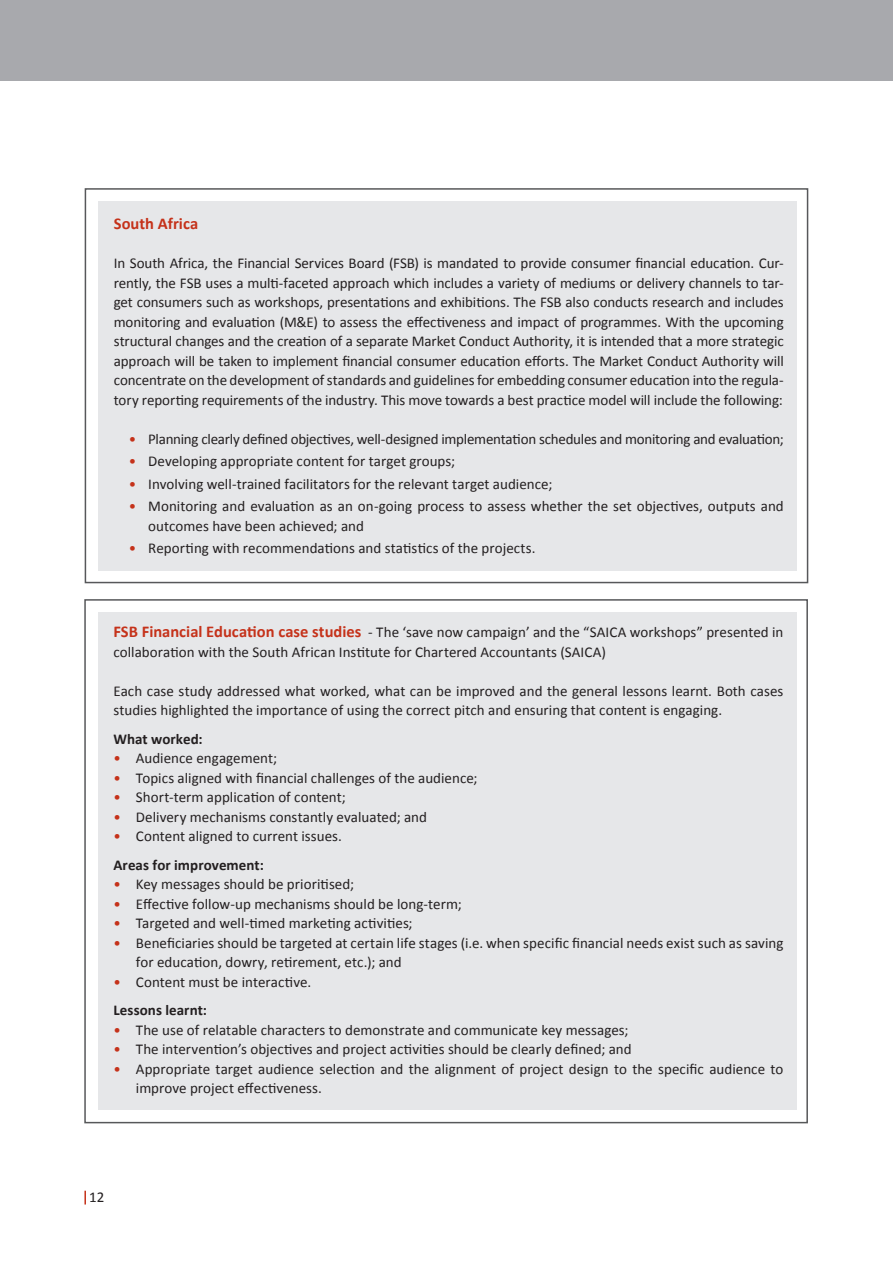
<style>
.page{position:relative;width:893px;height:1263px;background:#fff}
.page>*{position:absolute;margin:0;border:0;box-sizing:border-box;transform-origin:0 0}
.t1{font:700 16.5px "Calibri";color:#c5321a}
.t2{font:15px/19.5px "Calibri";color:#231f20}
.t3{font:700 15px "Calibri";letter-spacing:.005em;color:#231f20}
.s1{color:#c5321a}
.s2{font-weight:700;font-size:16.5px;color:#c5321a}
.s3{font-weight:700}
</style>
<div class="page">
<div style="left:0;top:0;width:893px;height:81px;background:#a8a9ad"></div>
<svg style="left:84px;top:1191px;width:2px;height:13px"></svg>
<div style="left:98px;top:201px;width:699px;height:369px;background:#e6e7e9"></div>
<div style="left:85px;top:188px;width:723px;height:395px;border:2px solid #57585a"></div>
<div style="left:98px;top:612px;width:699px;height:497px;background:#e6e7e9"></div>
<p class="t1" style="left:114px;top:213px;width:86px">South Africa</p>
<p class="t2" style="left:114px;top:254px;width:672px;text-align:justify">In South Africa, the Financial Services Board (FSB) is mandated to provide consumer financial education. Cur&shy;rently, the FSB uses a multi-faceted approach which includes a variety of mediums or delivery channels to tar&shy;get consumers such as workshops, presentations and exhibitions. The FSB also conducts research and includes monitoring and evaluation (M&amp;E) to assess the effectiveness and impact of programmes. With the upcoming structural changes and the creation of a separate Market Conduct Authority, it is intended that a more strategic approach will be taken to implement financial consumer education efforts. The Market Conduct Authority will concentrate on the development of standards and guidelines for embedding consumer education into the regula&shy;tory reporting requirements of the industry. This move towards a best practice model will include the following:</p>
<p class="t2" style="left:129px;top:429px;width:657px"><span class="s1">•</span> Planning clearly defined objectives, well-designed implementation schedules and monitoring and evaluation;</p>
<p class="t2" style="left:129px;top:452px;width:328px"><span class="s1">•</span> Developing appropriate content for target groups;</p>
<p class="t2" style="left:129px;top:474px;width:425px"><span class="s1">•</span> Involving well-trained facilitators for the relevant target audience;</p>
<p class="t2" style="left:148px;top:497px;width:637px;text-indent:-20px"><span class="s1">•</span> Monitoring and evaluation as an on-going process to assess whether the set objectives, outputs and outcomes have been achieved; and</p>
<p class="t2" style="left:129px;top:539px;width:408px"><span class="s1">•</span> Reporting with recommendations and statistics of the projects.</p>
<p class="t2" style="left:113px;top:622px;width:672px"><span class="s2">FSB Financial Education case studies</span> - The ‘save now campaign’ and the “SAICA workshops” presented in collaboration with the South African Institute for Chartered Accountants (SAICA)</p>
<p class="t2" style="left:113px;top:681px;width:672px">Each case study addressed what worked, what can be improved and the general lessons learnt. Both cases studies highlighted the importance of using the correct pitch and ensuring that content is engaging.</p>
<p class="t3" style="left:113px;top:729px;width:91px">What worked:</p>
<p class="t2" style="left:113px;top:748px;width:165px"><span class="s1">•</span> Audience engagement;</p>
<p class="t2" style="left:113px;top:768px;width:366px"><span class="s1">•</span> Topics aligned with financial challenges of the audience;</p>
<p class="t2" style="left:113px;top:787px;width:234px"><span class="s1">•</span> Short-term application of content;</p>
<p class="t2" style="left:113px;top:807px;width:315px"><span class="s1">•</span> Delivery mechanisms constantly evaluated; and</p>
<p class="t2" style="left:113px;top:822px;width:230px;line-height:28.5px"><span class="s1">•</span> Content aligned to current issues.<br><span class="s3">Areas for improvement:</span></p>
<p class="t2" style="left:113px;top:874px;width:242px"><span class="s1">•</span> Key messages should be prioritised;</p>
<p class="t2" style="left:113px;top:894px;width:350px"><span class="s1">•</span> Effective follow-up mechanisms should be long-term;</p>
<p class="t2" style="left:113px;top:913px;width:301px"><span class="s1">•</span> Targeted and well-timed marketing activities;</p>
<p class="t2" style="left:136px;top:933px;width:649px;text-indent:-22px"><span class="s1">•</span> Beneficiaries should be targeted at certain life stages (i.e. when specific financial needs exist such as saving for education, dowry, retirement, etc.); and</p>
<p class="t2" style="left:113px;top:967px;width:199px;line-height:28.5px"><span class="s1">•</span> Content must be interactive.<br><span class="s3">Lessons learnt:</span></p>
<p class="t2" style="left:113px;top:1020px;width:517px"><span class="s1">•</span> The use of relatable characters to demonstrate and communicate key messages;</p>
<p class="t2" style="left:113px;top:1039px;width:520px"><span class="s1">•</span> The intervention’s objectives and project activities should be clearly defined; and</p>
<p class="t2" style="left:136px;top:1059px;width:649px;text-indent:-22px"><span class="s1">•</span> Appropriate target audience selection and the alignment of project design to the specific audience to improve project effectiveness.</p>
<p class="t2" style="left:89px;top:1187px;width:17px">12</p>
</div>
